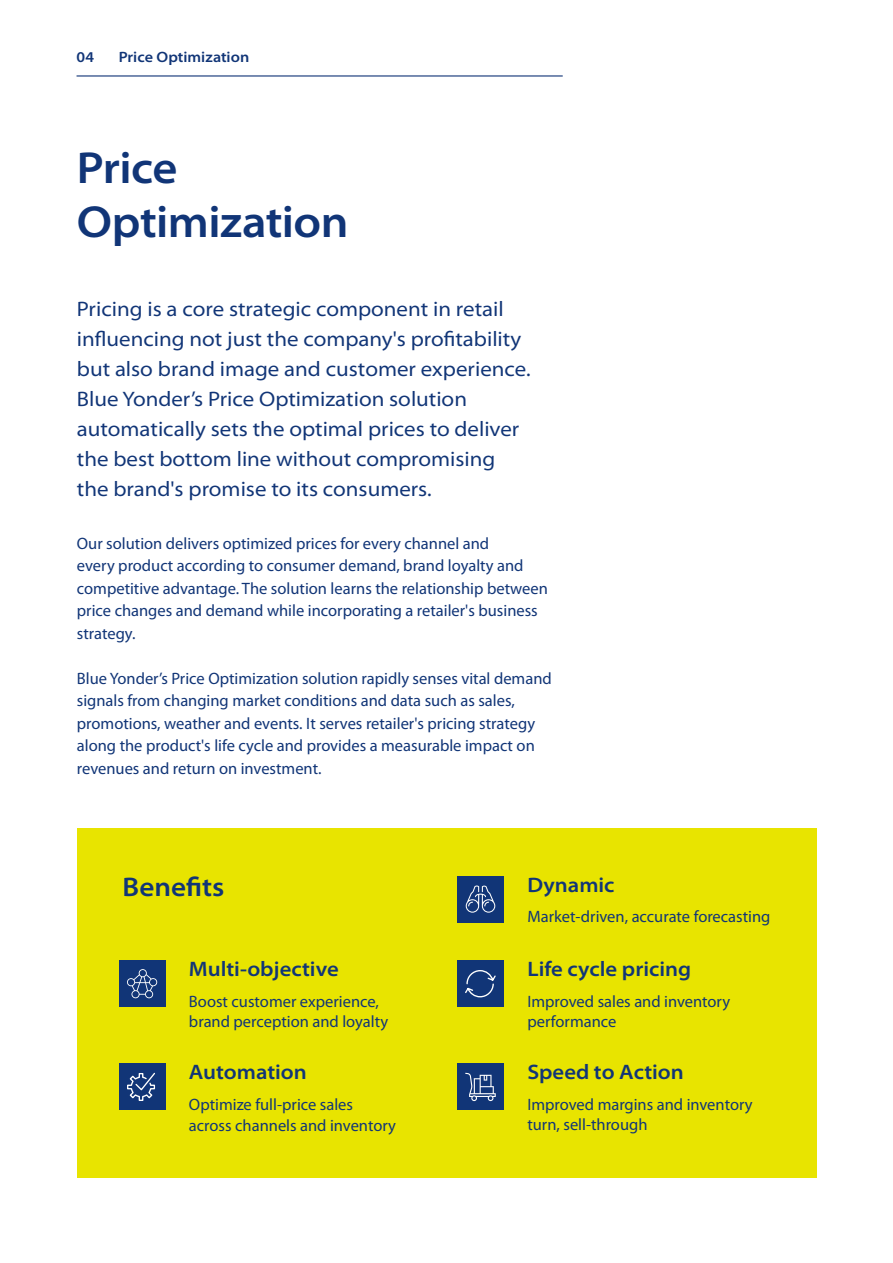
<style>
.page{position:relative;width:893px;height:1263px;background:#fff}
.page>*{position:absolute;margin:0;border:0;box-sizing:border-box;transform-origin:0 0}
.t1{font:600 semi-expanded 45px/54px "Myriad Pro";letter-spacing:-.015em;color:#113577}
.t2{font:600 semi-expanded 27px "Myriad Pro";color:#113577}
.t3{font:semi-expanded 21px/30px "Myriad Pro";color:#113577}
.t4{font:600 semi-expanded 21px "Myriad Pro";color:#113577}
.t5{font:16.5px/22.5px "Myriad Pro";color:#113577}
.t6{font:600 semi-expanded 15px "Myriad Pro";color:#113577}
</style>
<div class="page">
<hr style="left:77px;top:75px;width:486px;height:2px;background:#113577">
<div style="left:77px;top:828px;width:739px;height:350px;background:#e8e400"></div>
<div style="left:457px;top:960px;width:47px;height:47px;background:#113577"></div>
<svg style="left:465px;top:970px;width:31px;height:28px"></svg>
<div style="left:119px;top:960px;width:46px;height:47px;background:#113577"></div>
<svg style="left:127px;top:969px;width:30px;height:29px"></svg>
<div style="left:119px;top:1063px;width:46px;height:47px;background:#113577"></div>
<svg style="left:127px;top:1072px;width:29px;height:29px"></svg>
<div style="left:457px;top:876px;width:47px;height:46px;background:#113577"></div>
<svg style="left:466px;top:885px;width:29px;height:28px"></svg>
<div style="left:457px;top:1063px;width:47px;height:47px;background:#113577"></div>
<svg style="left:465px;top:1073px;width:31px;height:28px"></svg>
<p class="t6" style="left:77px;top:49px;width:19px">04</p>
<p class="t6" style="left:119px;top:49px;width:132px">Price Optimization</p>
<h1 class="t1" style="left:77px;top:141px;width:274px">Price<br>Optimization</h1>
<p class="t3" style="left:77px;top:294px;width:455px">Pricing is a core strategic component in retail influencing not just the company's profitability but also brand image and customer experience.<br>Blue Yonder’s Price Optimization solution automatically sets the optimal prices to deliver the best bottom line without compromising the brand's promise to its consumers.</p>
<p class="t5" style="left:77px;top:532px;width:473px">Our solution delivers optimized prices for every channel and<br>every product according to consumer demand, brand loyalty and competitive advantage. The solution learns the relationship between price changes and demand while incorporating a retailer's business strategy.</p>
<p class="t5" style="left:77px;top:667px;width:476px">Blue Yonder’s Price Optimization solution rapidly senses vital demand signals from changing market conditions and data such as sales, promotions, weather and events. It serves retailer's pricing strategy along the product's life cycle and provides a measurable impact on revenues and return on investment.</p>
<h2 class="t2" style="left:123px;top:872px;width:103px">Benefits</h2>
<p class="t4" style="left:189px;top:957px;width:151px">Multi-objective</p>
<p class="t5" style="left:189px;top:991px;width:201px;line-height:20.2px">Boost customer experience, brand perception and loyalty</p>
<p class="t4" style="left:189px;top:1060px;width:119px">Automation</p>
<p class="t5" style="left:189px;top:1094px;width:209px;line-height:20.2px">Optimize full-price sales across channels and inventory</p>
<p class="t4" style="left:527px;top:873px;width:89px">Dynamic</p>
<p class="t5" style="left:527px;top:905px;width:245px">Market-driven, accurate forecasting</p>
<p class="t4" style="left:527px;top:957px;width:165px">Life cycle pricing</p>
<p class="t5" style="left:527px;top:991px;width:204px;line-height:20.2px">Improved sales and inventory performance</p>
<p class="t4" style="left:527px;top:1060px;width:158px">Speed to Action</p>
<p class="t5" style="left:527px;top:1094px;width:227px;line-height:20.2px">Improved margins and inventory turn, sell-through</p>
</div>
